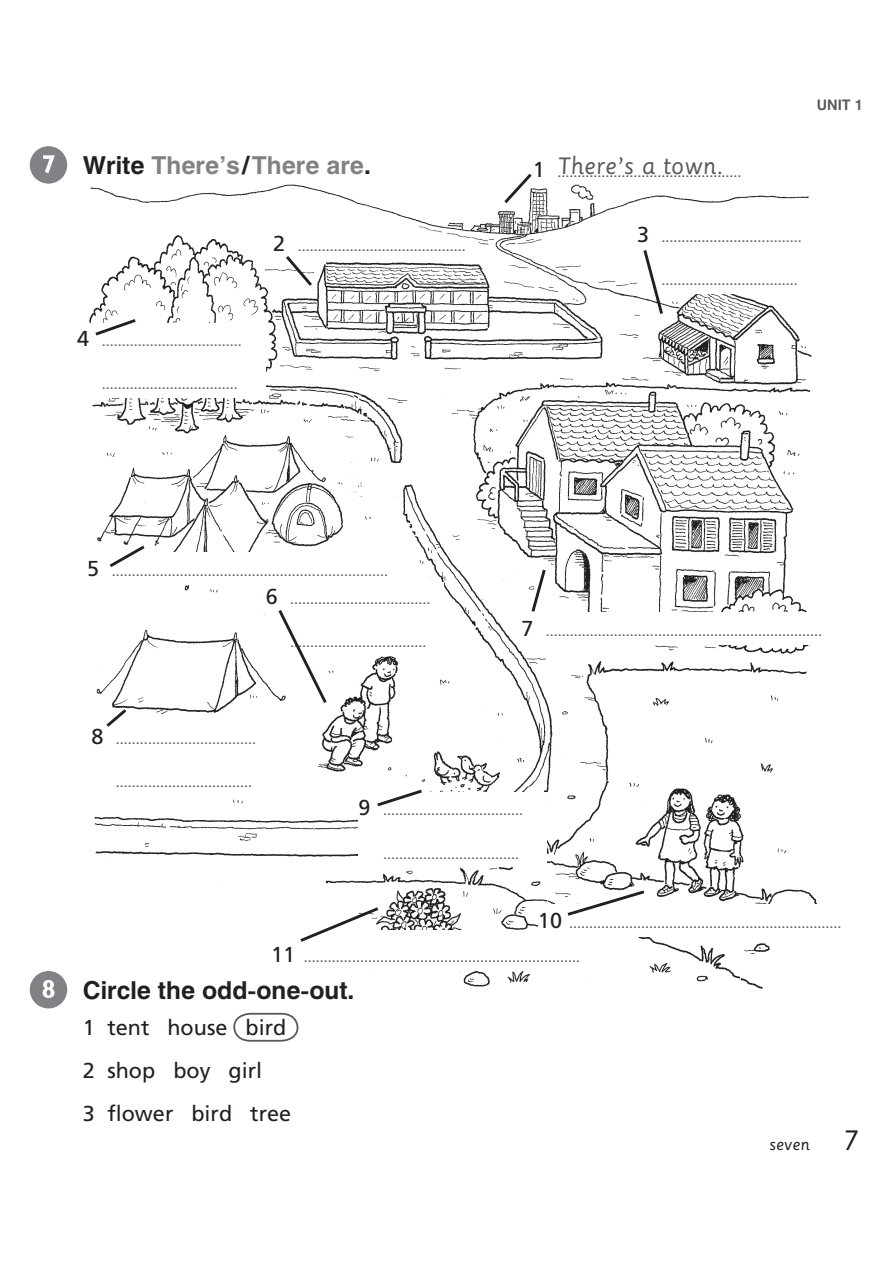
<style>
.page{position:relative;width:893px;height:1263px;background:#fff}
.page>*{position:absolute;margin:0;border:0;box-sizing:border-box;transform-origin:0 0}
.t1{font:700 24.45px "Helios";color:#808285}
.t2{font:700 24.45px "Helios";color:#231f20}
.t3{font:23.1px "Sassoon Primary";color:#58595b}
.t4{font:21.6px/43.2px "Frutig Infant";color:#231f20}
.t5{font:15.9px "Sassoon Primary";color:#231f20}
.t6{font:14.4px "Frutig Infant";color:#58595b}
.t7{font:700 14.4px "Helios";color:#58595b}
.s1{color:#231f20}
.s2{font-size:21.6px;color:#231f20}
.s3{font-size:27.3px}
</style>
<div class="page">
<div style="left:30px;top:146px;width:37px;height:38px;background:#808285;border-radius:50%"></div>
<svg style="left:43px;top:155px;width:12px;height:18px"></svg>
<div style="left:30px;top:971px;width:37px;height:37px;background:#808285;border-radius:50%"></div>
<svg style="left:43px;top:980px;width:11px;height:18px"></svg>
<svg style="left:233px;top:1012px;width:66px;height:30px"></svg>
<img style="left:89px;top:184px;width:728px;height:805px">
<div style="left:271px;top:930px;width:320px;height:40px;background:#fff"></div>
<div style="left:87px;top:552px;width:303px;height:32px;background:#fff"></div>
<div style="left:521px;top:612px;width:303px;height:32px;background:#fff"></div>
<div style="left:91px;top:723px;width:189px;height:72px;background:#fff"></div>
<div style="left:538px;top:904px;width:322px;height:33px;background:#fff"></div>
<div style="left:637px;top:223px;width:189px;height:71px;background:#fff"></div>
<div style="left:77px;top:323px;width:189px;height:74px;background:#fff"></div>
<div style="left:266px;top:582px;width:177px;height:74px;background:#fff"></div>
<div style="left:358px;top:792px;width:189px;height:75px;background:#fff"></div>
<svg style="left:501px;top:173px;width:34px;height:33px"></svg>
<svg style="left:283px;top:253px;width:32px;height:36px"></svg>
<svg style="left:641px;top:250px;width:24px;height:67px"></svg>
<svg style="left:92px;top:317px;width:47px;height:19px"></svg>
<svg style="left:106px;top:543px;width:42px;height:25px"></svg>
<svg style="left:529px;top:567px;width:19px;height:45px"></svg>
<svg style="left:103px;top:706px;width:26px;height:21px"></svg>
<svg style="left:276px;top:610px;width:53px;height:96px"></svg>
<svg style="left:374px;top:787px;width:51px;height:20px"></svg>
<svg style="left:564px;top:888px;width:83px;height:28px"></svg>
<svg style="left:297px;top:905px;width:84px;height:37px"></svg>
<h1 class="t1" style="left:83px;top:151px;width:290px"><span class="s1">Write</span> There’s<span class="s1">/</span>There are<span class="s1">.</span></h1>
<p class="t6" style="left:77px;top:335px;width:166px"><span class="s2">4</span> ...................................</p>
<p class="t6" style="left:102px;top:378px;width:138px">..................................</p>
<p class="t6" style="left:273px;top:241px;width:194px"><span class="s2">2</span> ..........................................</p>
<h2 class="t3" style="left:533px;top:156px;width:193px"><sub>1</sub> There’s a town.</h2>
<p class="t6" style="left:557px;top:166px;width:186px">..............................................</p>
<p class="t7" style="left:817px;top:96px;width:48px">UNIT 1</p>
<p class="t6" style="left:637px;top:232px;width:166px"><span class="s2">3</span> ...................................</p>
<p class="t6" style="left:661px;top:275px;width:138px">..................................</p>
<p class="t6" style="left:87px;top:565px;width:302px"><span class="s2">5</span> .....................................................................</p>
<p class="t6" style="left:266px;top:593px;width:166px"><span class="s2">6</span> ...................................</p>
<p class="t6" style="left:91px;top:733px;width:166px"><span class="s2">8</span> ...................................</p>
<p class="t6" style="left:116px;top:776px;width:138px">..................................</p>
<p class="t6" style="left:290px;top:637px;width:138px">..................................</p>
<p class="t6" style="left:521px;top:626px;width:302px"><span class="s2">7</span> .....................................................................</p>
<p class="t6" style="left:358px;top:805px;width:166px"><span class="s2">9</span> ...................................</p>
<p class="t6" style="left:383px;top:848px;width:138px">..................................</p>
<p class="t6" style="left:538px;top:918px;width:305px"><span class="s2">10</span> ....................................................................</p>
<p class="t6" style="left:271px;top:951px;width:310px"><span class="s2">11</span> .....................................................................</p>
<h1 class="t2" style="left:83px;top:976px;width:273px">Circle the odd-one-out.</h1>
<h3 class="t4" style="left:83px;top:1007px;width:210px">1 tent house bird<br>2 shop boy girl<br>3 flower bird tree</h3>
<p class="t5" style="left:769px;top:1137px;width:91px">seven <span class="s3">7</span></p>
</div>
